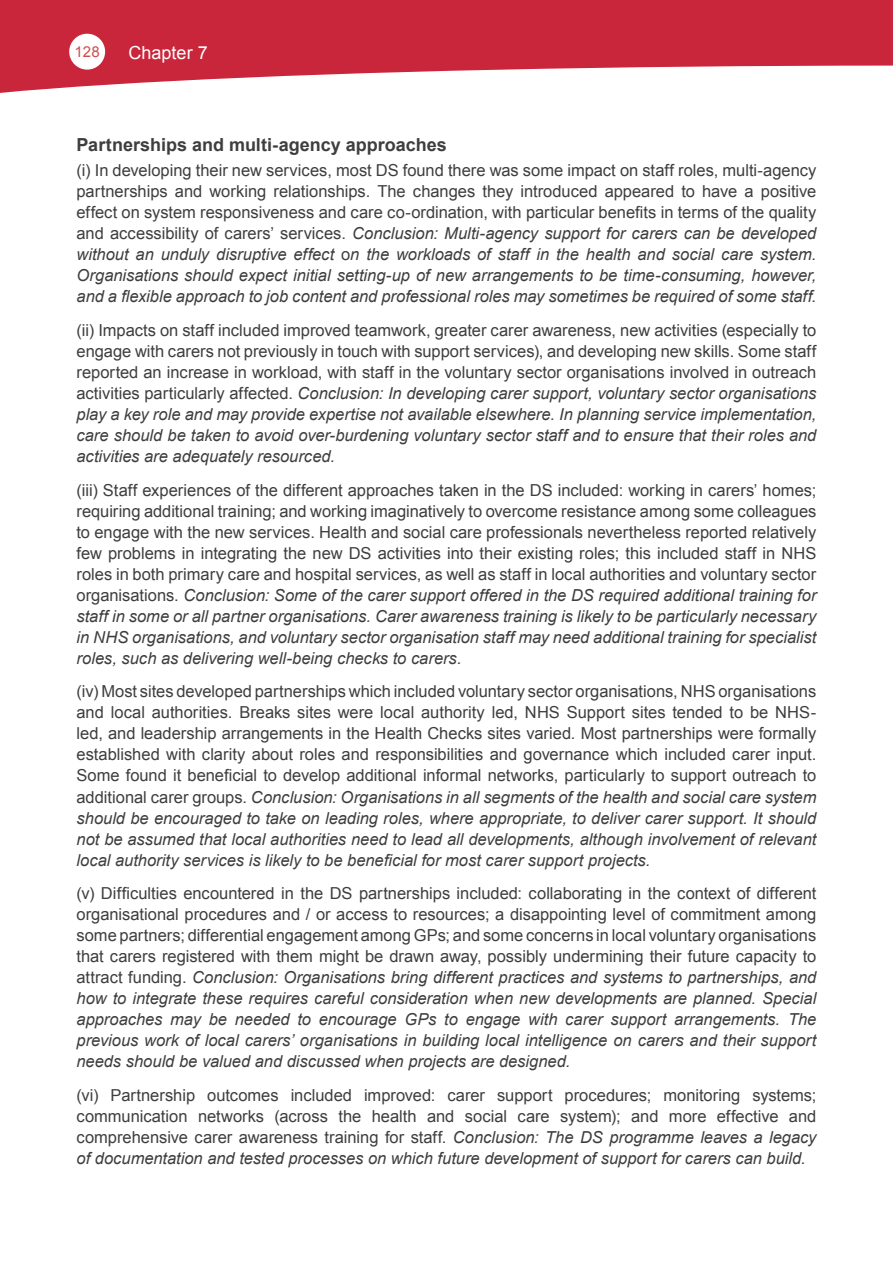
<style>
.page{position:relative;width:893px;height:1263px;background:#fff}
.page>*{position:absolute;margin:0;border:0;box-sizing:border-box;transform-origin:0 0}
.t1{font:700 18px "Arial";color:#3e3e3f}
.t2{font:18px "Arial";color:#fff}
.t3{font:16.5px/21px "Arial";color:#3e3e3f;text-align:justify}
.t4{font:italic 16.5px/21px "Arial";color:#3e3e3f;text-align:justify}
.t5{font:15px "Arial";color:#cf4e4e}
.s1{font-style:normal}
.s2{font-style:italic}
</style>
<div class="page">
<div style="left:0;top:0;width:893px;height:138px;background:#ca263b"></div>
<div style="left:69px;top:34px;width:36px;height:36px;background:#fff;border-radius:50%"></div>
<svg style="left:0;top:66px;width:893px;height:72px;background:#f9e8ea"></svg>
<p class="t5" style="left:75px;top:42px;width:27px">128</p>
<p class="t2" style="left:129px;top:41px;width:81px">Chapter 7</p>
<p class="t1" style="left:77px;top:132px;width:372px">Partnerships and multi-agency approaches</p>
<p class="t4" style="left:77px;top:160px;width:741px"><span class="s1">(i) In developing their new services, most DS found there was some impact on staff roles, multi-agency partnerships and working relationships. The changes they introduced appeared to have a positive effect on system responsiveness and care co-ordination, with particular benefits in terms of the quality and accessibility of carers’ services.</span> Conclusion: Multi-agency support for carers can be developed without an unduly disruptive effect <span class="s1">o</span>n the workloads of staff in the health and social care system.<br>Organisations should expect initial setting-up of new arrangements to be time-consuming, however, and a flexible approach to job content and professional roles may sometimes be required of some staff.</p>
<p class="t3" style="left:77px;top:320px;width:741px">(ii) Impacts on staff included improved teamwork, greater carer awareness, new activities (especially to engage with carers not previously in touch with support services), and developing new skills. Some staff reported an increase in workload, with staff in the voluntary sector organisations involved in outreach activities particularly affected. <span class="s2">Conclusion: In developing carer support, voluntary sector organisations play a key role and may provide expertise not available elsewhere. In planning service implementation, care should be taken to avoid over-burdening voluntary sector staff and to ensure that their roles and activities are adequately resourced.</span></p>
<p class="t3" style="left:77px;top:479px;width:741px">(iii) Staff experiences of the different approaches taken in the DS included: working in carers’ homes; requiring additional training; and working imaginatively to overcome resistance among some colleagues to engage with the new services. Health and social care professionals nevertheless reported relatively few problems in integrating the new DS activities into their existing roles; this included staff in NHS roles in both primary care and hospital services, as well as staff in local authorities and voluntary sector organisations. <span class="s2">Conclusion: Some of the carer support offered in the DS required additional training for staff in some or all partner organisations. Carer awareness training is likely to be particularly necessary in NHS organisations, and voluntary sector organisation staff may need additional training for specialist roles, such as delivering well-being checks to carers.</span></p>
<p class="t3" style="left:77px;top:681px;width:741px">(iv) Most sites developed partnerships which included voluntary sector organisations, NHS organisations and local authorities. Breaks sites were local authority led, NHS Support sites tended to be NHS&shy;led, and leadership arrangements in the Health Checks sites varied. Most partnerships were formally established with clarity about roles and responsibilities and governance which included carer input.<br>Some found it beneficial to develop additional informal networks, particularly to support outreach to additional carer groups. <span class="s2">Conclusion: Organisations in all segments of the health and social care system should be encouraged to take on leading roles, where appropriate, to deliver carer support. It should not be assumed that local authorities need to lead all developments, although involvement of relevant local authority services is likely to be beneficial for most carer support projects.</span></p>
<p class="t4" style="left:77px;top:883px;width:741px"><span class="s1">(v) Difficulties encountered in the DS partnerships included: collaborating in the context of different organisational procedures and / or access to resources; a disappointing level of commitment among some partners; differential engagement among GPs; and some concerns in local voluntary organisations that carers registered with them might be drawn away, possibly undermining their future capacity to attract funding.</span> Conclusion: Organisations bring different practices and systems to partnerships, and how to integrate these requires careful consideration when new developments are planned. Special approaches may be needed to encourage GPs to engage with carer support arrangements. The previous work of local carers’ organisations in building local intelligence on carers and their support needs should be valued and discussed when projects are designed.</p>
<p class="t3" style="left:77px;top:1085px;width:741px">(vi) Partnership outcomes included improved: carer support procedures; monitoring systems; communication networks (across the health and social care system); and more effective and comprehensive carer awareness training for staff. <span class="s2">Conclusion: The DS programme leaves a legacy of documentation and tested processes on which future development of support for carers can build.</span></p>
</div>
